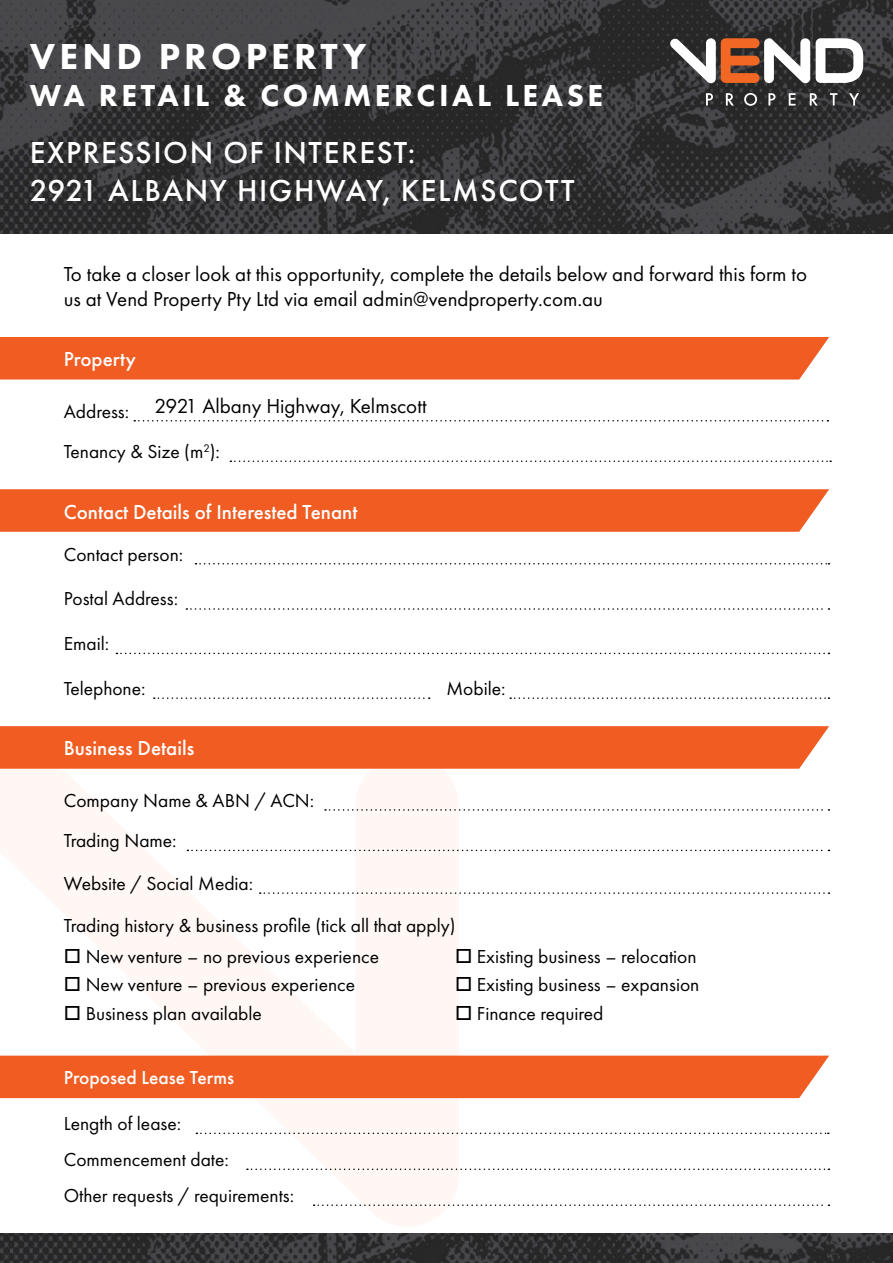
<style>
.page{position:relative;width:893px;height:1263px;background:#fff}
.page>*{position:absolute;margin:0;border:0;box-sizing:border-box;transform-origin:0 0}
.t1{font:800 37.5px "Futura PT";letter-spacing:.11em;color:#fff}
.t2{font:500 31.5px/37.8px "Futura PT";letter-spacing:.05em;color:#fff}
.t3{font:800 31.5px "Futura PT";letter-spacing:.11em;color:#fff}
.t4{font:21px/25.2px "Futura PT";color:#000}
.t5{font:500 21px "Futura PT";color:#fff}
.t6{font:19.5px/40.5px "Futura PT";color:#000}
.t7{font:500 19.5px "Futura PT";color:#fff}
</style>
<div class="page">
<img style="left:0;top:0;width:893px;height:234px">
<img style="left:0;top:1233px;width:893px;height:30px">
<div style="left:0;top:337px;width:829px;height:43px;background:#f15c22"></div>
<svg style="left:134px;top:420px;width:694px;height:1px"></svg>
<svg style="left:230px;top:460px;width:601px;height:2px"></svg>
<svg style="left:0;top:769px;width:459px;height:457px"></svg>
<svg style="left:816px;top:38px;width:47px;height:45px"></svg>
<svg style="left:706px;top:93px;width:7px;height:13px"></svg>
<svg style="left:726px;top:93px;width:8px;height:13px"></svg>
<svg style="left:744px;top:93px;width:13px;height:13px"></svg>
<svg style="left:768px;top:93px;width:7px;height:13px"></svg>
<svg style="left:789px;top:93px;width:6px;height:13px"></svg>
<svg style="left:810px;top:93px;width:8px;height:13px"></svg>
<svg style="left:830px;top:93px;width:7px;height:13px"></svg>
<svg style="left:849px;top:93px;width:10px;height:13px"></svg>
<svg style="left:670px;top:38px;width:140px;height:45px"></svg>
<div style="left:0;top:726px;width:829px;height:43px;background:#f15c22"></div>
<svg style="left:325px;top:809px;width:504px;height:2px"></svg>
<svg style="left:187px;top:850px;width:642px;height:1px"></svg>
<svg style="left:260px;top:892px;width:569px;height:2px"></svg>
<div style="left:0;top:489px;width:829px;height:43px;background:#f15c22"></div>
<svg style="left:195px;top:563px;width:634px;height:1px"></svg>
<svg style="left:186px;top:608px;width:643px;height:2px"></svg>
<svg style="left:116px;top:653px;width:713px;height:1px"></svg>
<svg style="left:154px;top:697px;width:276px;height:2px"></svg>
<svg style="left:510px;top:697px;width:319px;height:2px"></svg>
<svg style="left:196px;top:1132px;width:633px;height:2px"></svg>
<svg style="left:247px;top:1168px;width:582px;height:2px"></svg>
<svg style="left:314px;top:1204px;width:515px;height:2px"></svg>
<div style="left:0;top:1055px;width:829px;height:43px;background:#f15c22"></div>
<h1 class="t1" style="left:30px;top:33px;width:338px">VEND PROPERTY</h1>
<h2 class="t3" style="left:30px;top:76px;width:575px">WA RETAIL &amp; COMMERCIAL LEASE</h2>
<h2 class="t2" style="left:30px;top:134px;width:546px">EXPRESSION OF INTEREST:<br>2921 ALBANY HIGHWAY, KELMSCOTT</h2>
<p class="t4" style="left:64px;top:261px;width:745px">To take a closer look at this opportunity, complete the details below and forward this form to us at Vend Property Pty Ltd via email admin@vendproperty.com.au</p>
<p class="t5" style="left:64px;top:347px;width:74px">Property</p>
<p class="t6" style="left:64px;top:391px;width:158px">Address:<br>Tenancy &amp; Size (m<sup>2</sup>):</p>
<p class="t4" style="left:154px;top:393px;width:274px">2921 Albany Highway, Kelmscott</p>
<p class="t5" style="left:64px;top:499px;width:295px">Contact Details of Interested Tenant</p>
<p class="t6" style="left:64px;top:534px;width:121px">Contact person:</p>
<p class="t6" style="left:64px;top:578px;width:116px">Postal Address:</p>
<p class="t6" style="left:64px;top:623px;width:47px">Email:</p>
<p class="t6" style="left:64px;top:668px;width:83px">Telephone:</p>
<p class="t6" style="left:446px;top:668px;width:61px">Mobile:</p>
<p class="t5" style="left:64px;top:736px;width:132px">Business Details</p>
<p class="t6" style="left:64px;top:780px;width:252px">Company Name &amp; ABN / ACN:<br>Trading Name:</p>
<p class="t6" style="left:64px;top:863px;width:191px">Website / Social Media:</p>
<p class="t6" style="left:64px;top:905px;width:393px">Trading history &amp; business profile (tick all that apply)</p>
<p class="t6" style="left:64px;top:936px;width:317px">□ New venture – no previous experience</p>
<p class="t6" style="left:64px;top:964px;width:293px">□ New venture – previous experience</p>
<p class="t6" style="left:64px;top:993px;width:200px">□ Business plan available</p>
<p class="t7" style="left:64px;top:1066px;width:172px">Proposed Lease Terms</p>
<p class="t6" style="left:64px;top:1106px;width:232px;line-height:36px">Length of lease:<br>Commencement date:<br>Other requests / requirements:</p>
<p class="t6" style="left:455px;top:936px;width:243px">□ Existing business – relocation</p>
<p class="t6" style="left:455px;top:964px;width:246px">□ Existing business – expansion</p>
<p class="t6" style="left:455px;top:993px;width:150px">□ Finance required</p>
</div>
